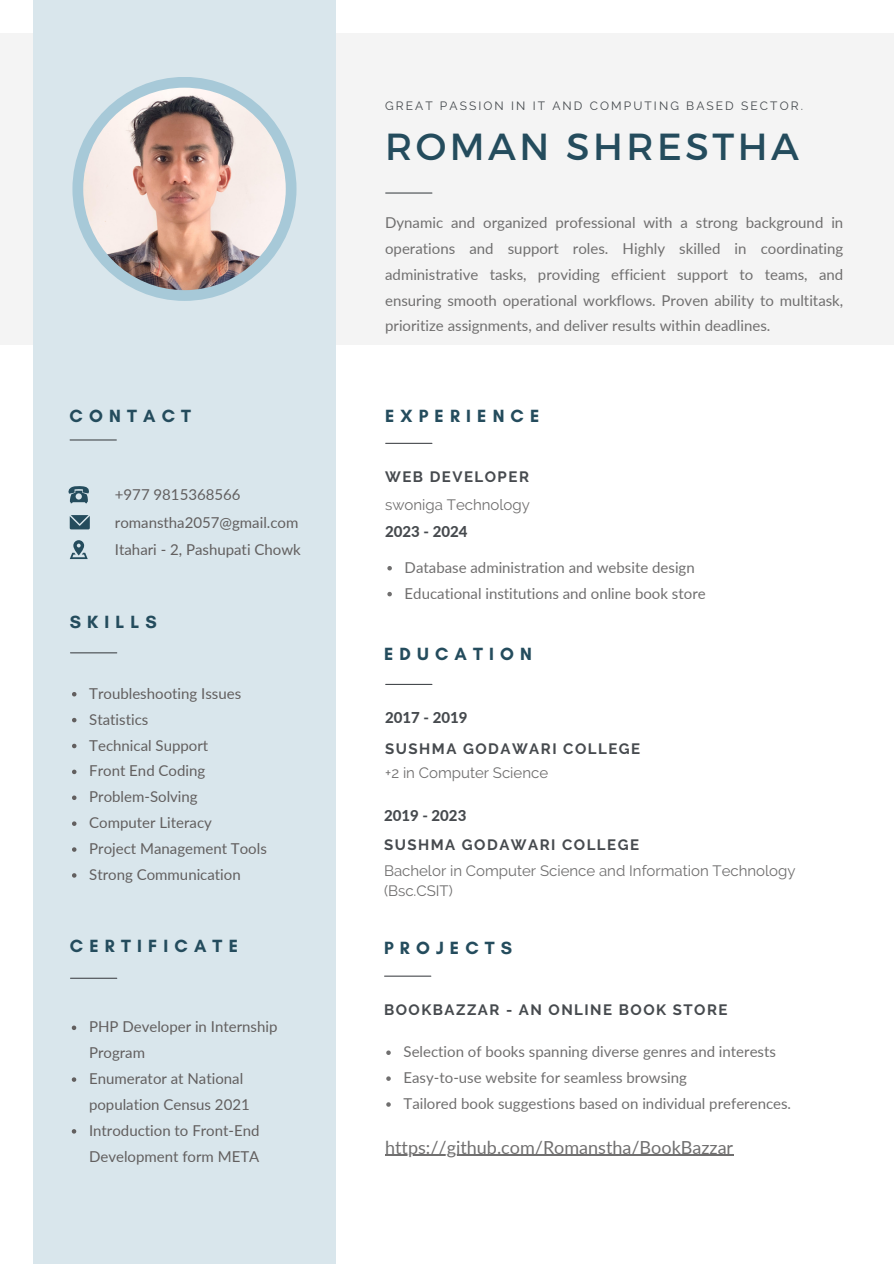
<style>
.page{position:relative;width:894px;height:1264px;background:#fff}
.page>*{position:absolute;margin:0;border:0;box-sizing:border-box;transform-origin:0 0}
.t1{font:37.65px "Montserrat";letter-spacing:.095em;color:#244c5d}
.t2{font:700 18px "Glacial Indifference";letter-spacing:.345em;color:#244c5d}
.t3{font:18px "Lato";color:#706f6f}
.t4{font:15px/25.8px "Lato";color:#706f6f;text-align:justify}
.t5{font:15px/25.8px "Lato";color:#625f5f}
.t6{font:15px/20.2px "Raleway";color:#706f6f}
.t7{font:700 15px "Raleway";letter-spacing:.1em;color:#464a4e}
.t8{font:800 15px "Lato";color:#464a4e}
.t9{font:12px "Raleway";letter-spacing:.175em;color:#464a4e}
</style>
<div class="page">
<div style="left:0;top:33px;width:893px;height:312px;background:#f4f4f4"></div>
<div style="left:33px;top:0;width:302px;height:1263px;background:#d9e6ec"></div>
<div style="left:72px;top:77px;width:224px;height:224px;background:#a7c9d8;border-radius:50%"></div>
<img style="left:83px;top:88px;width:203px;height:202px;border-radius:50%">
<svg style="left:68px;top:486px;width:21px;height:17px"></svg>
<svg style="left:70px;top:515px;width:20px;height:14px"></svg>
<svg style="left:70px;top:540px;width:18px;height:19px"></svg>
<hr style="left:70px;top:439px;width:46px;height:1px;background:#464a4e">
<hr style="left:70px;top:652px;width:47px;height:1px;background:#464a4e">
<svg style="left:72px;top:692px;width:4px;height:4px"></svg>
<svg style="left:72px;top:718px;width:4px;height:4px"></svg>
<svg style="left:72px;top:743px;width:4px;height:5px"></svg>
<svg style="left:72px;top:769px;width:4px;height:5px"></svg>
<svg style="left:72px;top:795px;width:4px;height:5px"></svg>
<svg style="left:72px;top:821px;width:4px;height:5px"></svg>
<svg style="left:72px;top:847px;width:4px;height:4px"></svg>
<svg style="left:72px;top:873px;width:4px;height:4px"></svg>
<hr style="left:385px;top:443px;width:47px;height:1px;background:#464a4e">
<svg style="left:387px;top:566px;width:5px;height:4px"></svg>
<svg style="left:387px;top:592px;width:5px;height:4px"></svg>
<hr style="left:385px;top:192px;width:47px;height:2px;background:#464a4e">
<svg style="left:72px;top:1025px;width:4px;height:5px"></svg>
<svg style="left:72px;top:1077px;width:4px;height:4px"></svg>
<svg style="left:72px;top:1129px;width:4px;height:4px"></svg>
<hr style="left:70px;top:977px;width:47px;height:1px;background:#464a4e">
<hr style="left:385px;top:684px;width:47px;height:1px;background:#464a4e">
<hr style="left:384px;top:975px;width:46px;height:1px;background:#464a4e">
<svg style="left:386px;top:1050px;width:4px;height:4px"></svg>
<svg style="left:386px;top:1076px;width:4px;height:4px"></svg>
<svg style="left:386px;top:1102px;width:4px;height:4px"></svg>
<hr style="left:385px;top:1154px;width:348px;height:1px;background:#706f6f">
<p class="t2" style="left:69px;top:404px;width:123px">CONTACT</p>
<p class="t5" style="left:115px;top:481px;width:127px">+977 9815368566</p>
<p class="t5" style="left:115px;top:509px;width:185px">romanstha2057@gmail.com</p>
<p class="t5" style="left:115px;top:536px;width:187px">Itahari - 2, Pashupati Chowk</p>
<p class="t2" style="left:70px;top:611px;width:89px">SKILLS</p>
<p class="t5" style="left:89px;top:680px;width:153px">Troubleshooting Issues</p>
<p class="t5" style="left:89px;top:706px;width:61px">Statistics</p>
<h6 class="t5" style="left:89px;top:731px;width:120px">Technical Support</h6>
<h6 class="t5" style="left:89px;top:757px;width:117px">Front End Coding</h6>
<h6 class="t5" style="left:89px;top:783px;width:110px">Problem-Solving</h6>
<h2 class="t5" style="left:89px;top:809px;width:124px">Computer Literacy</h2>
<p class="t5" style="left:89px;top:835px;width:179px">Project Management Tools</p>
<p class="t5" style="left:89px;top:861px;width:153px">Strong Communication</p>
<p class="t2" style="left:70px;top:935px;width:169px">CERTIFICATE</p>
<p class="t5" style="left:89px;top:1013px;width:190px">PHP Developer in Internship<br>Program</p>
<h2 class="t5" style="left:89px;top:1065px;width:162px">Enumerator at National population Census 2021</h2>
<h5 class="t5" style="left:89px;top:1117px;width:172px">Introduction to Front-End<br>Development form META</h5>
<h4 class="t9" style="left:385px;top:99px;width:419px">GREAT PASSION IN IT AND COMPUTING BASED SECTOR.</h4>
<h2 class="t1" style="left:385px;top:122px;width:415px">ROMAN SHRESTHA</h2>
<p class="t4" style="left:385px;top:209px;width:459px">Dynamic and organized professional with a strong background in operations and support roles. Highly skilled in coordinating administrative tasks, providing efficient support to teams, and ensuring smooth operational workflows. Proven ability to multitask, prioritize assignments, and deliver results within deadlines.</p>
<p class="t2" style="left:385px;top:404px;width:156px">EXPERIENCE</p>
<p class="t7" style="left:385px;top:467px;width:145px">WEB DEVELOPER</p>
<h2 class="t6" style="left:385px;top:494px;width:146px">swoniga Technology</h2>
<p class="t8" style="left:385px;top:522px;width:84px">2023 - 2024</p>
<p class="t4" style="left:404px;top:554px;width:291px">Database administration and website design</p>
<p class="t4" style="left:404px;top:580px;width:302px">Educational institutions and online book store</p>
<h6 class="t2" style="left:384px;top:643px;width:149px">EDUCATION</h6>
<h6 class="t8" style="left:385px;top:708px;width:84px">2017 - 2019</h6>
<h2 class="t7" style="left:385px;top:740px;width:256px">SUSHMA GODAWARI COLLEGE</h2>
<h1 class="t6" style="left:385px;top:762px;width:164px">+2 in Computer Science</h1>
<h6 class="t8" style="left:384px;top:805px;width:84px">2019 - 2023</h6>
<h5 class="t7" style="left:384px;top:835px;width:256px">SUSHMA GODAWARI COLLEGE</h5>
<h4 class="t6" style="left:384px;top:860px;width:413px">Bachelor in Computer Science and Information Technology (Bsc.CSIT)</h4>
<h5 class="t2" style="left:384px;top:937px;width:130px">PROJECTS</h5>
<h4 class="t7" style="left:384px;top:1000px;width:345px">BOOKBAZZAR - AN ONLINE BOOK STORE</h4>
<h6 class="t4" style="left:403px;top:1038px;width:374px">Selection of books spanning diverse genres and interests</h6>
<h2 class="t4" style="left:403px;top:1064px;width:285px">Easy-to-use website for seamless browsing</h2>
<h4 class="t4" style="left:403px;top:1090px;width:389px">Tailored book suggestions based on individual preferences.</h4>
<p class="t3" style="left:385px;top:1135px;width:349px">https://github.com/Romanstha/BookBazzar</p>
</div>
